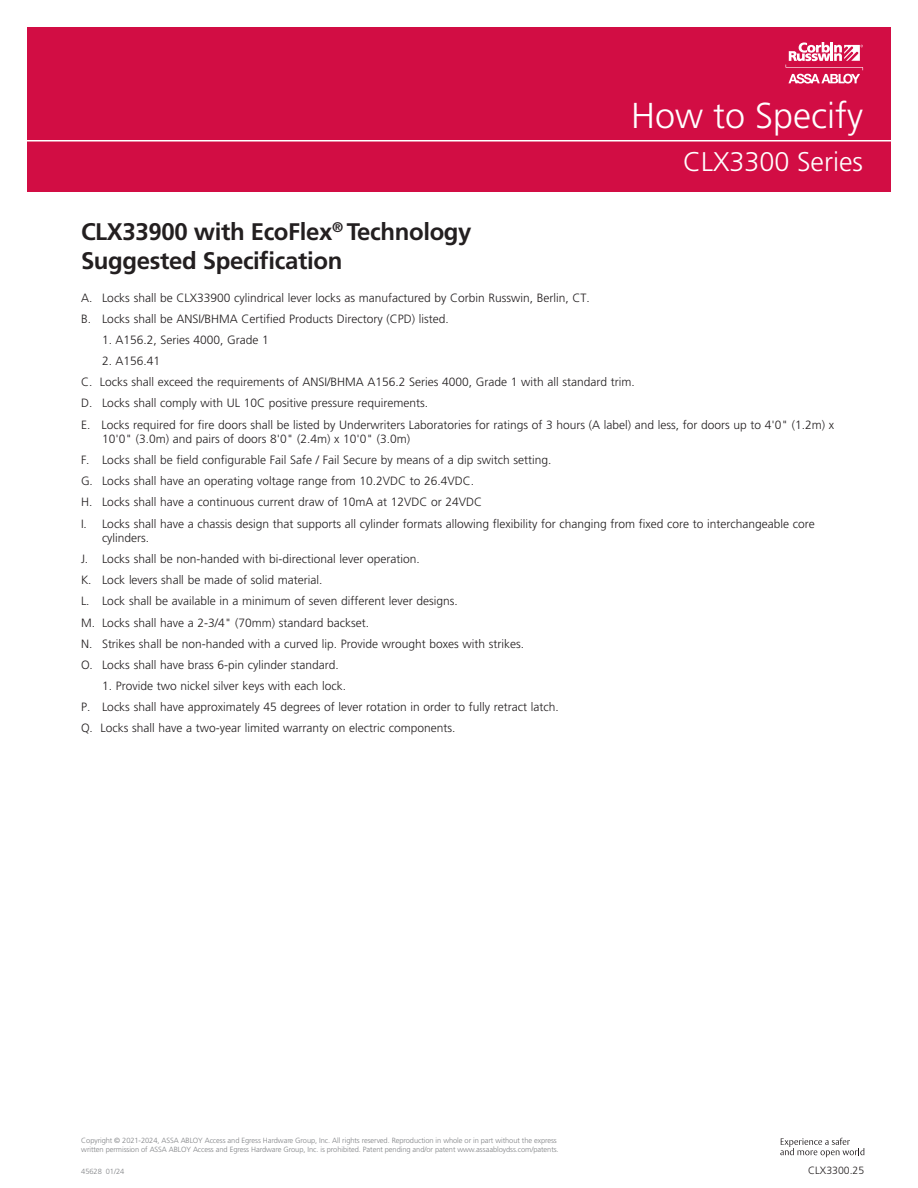
<style>
.page{position:relative;width:918px;height:1188px;background:#fff}
.page>*{position:absolute;margin:0;border:0;box-sizing:border-box;transform-origin:0 0}
.t1{font:300 36px "Frutiger LT Pro";color:#fff}
.t2{font:300 27px "Frutiger LT Pro";color:#fff}
.t3{font:700 24px "Frutiger LT Pro";letter-spacing:-.015em;color:#231f20}
.Bulleted_Text_8pt{font:300 12px/14.4px "Frutiger LT Pro";color:#231f20}
.t4{font:300 10.5px "Frutiger LT Pro";color:#231f20}
.t5{font:300 7.5px/9px "Frutiger LT Pro";letter-spacing:-.01em;color:#808285}
</style>
<div class="page">
<div style="left:27px;top:27px;width:864px;height:165px;background:#d20d44"></div>
<hr style="left:16px;top:140px;width:890px;height:2px;background:#fff">
<svg style="left:786px;top:42px;width:77px;height:42px"></svg>
<svg style="left:780px;top:1138px;width:84px;height:19px"></svg>
<p class="t1" style="left:631px;top:94px;width:234px">How to Specify</p>
<p class="t3" style="left:81px;top:217px;width:392px">CLX33900 with EcoFlex<sup>®</sup> Technology</p>
<p class="t3" style="left:81px;top:246px;width:263px">Suggested Specification</p>
<h2 class="t2" style="left:683px;top:146px;width:182px">CLX3300 Series</h2>
<p class="Bulleted_Text_8pt" style="left:81px;top:290px;width:510px">A. Locks shall be CLX33900 cylindrical lever locks as manufactured by Corbin Russwin, Berlin, CT.</p>
<p class="Bulleted_Text_8pt" style="left:81px;top:312px;width:369px">B. Locks shall be ANSI/BHMA Certified Products Directory (CPD) listed.</p>
<p class="Bulleted_Text_8pt" style="left:102px;top:333px;width:168px">1. A156.2, Series 4000, Grade 1</p>
<p class="Bulleted_Text_8pt" style="left:102px;top:354px;width:60px">2. A156.41</p>
<p class="Bulleted_Text_8pt" style="left:81px;top:375px;width:555px">C. Locks shall exceed the requirements of ANSI/BHMA A156.2 Series 4000, Grade 1 with all standard trim.</p>
<p class="Bulleted_Text_8pt" style="left:81px;top:396px;width:349px">D. Locks shall comply with UL 10C positive pressure requirements.</p>
<p class="Bulleted_Text_8pt" style="left:102px;top:417px;width:734px;text-indent:-21px">E. Locks required for fire doors shall be listed by Underwriters Laboratories for ratings of 3 hours (A label) and less, for doors up to 4'0" (1.2m) x<br>10'0" (3.0m) and pairs of doors 8'0" (2.4m) x 10'0" (3.0m)</p>
<p class="Bulleted_Text_8pt" style="left:81px;top:453px;width:472px">F. Locks shall be field configurable Fail Safe / Fail Secure by means of a dip switch setting.</p>
<p class="Bulleted_Text_8pt" style="left:81px;top:474px;width:395px">G. Locks shall have an operating voltage range from 10.2VDC to 26.4VDC.</p>
<p class="Bulleted_Text_8pt" style="left:81px;top:495px;width:403px">H. Locks shall have a continuous current draw of 10mA at 12VDC or 24VDC</p>
<p class="Bulleted_Text_8pt" style="left:102px;top:516px;width:714px;text-indent:-21px">I. Locks shall have a chassis design that supports all cylinder formats allowing flexibility for changing from fixed core to interchangeable core cylinders.</p>
<p class="Bulleted_Text_8pt" style="left:81px;top:552px;width:340px">J. Locks shall be non-handed with bi-directional lever operation.</p>
<p class="Bulleted_Text_8pt" style="left:81px;top:573px;width:243px">K. Lock levers shall be made of solid material.</p>
<p class="Bulleted_Text_8pt" style="left:81px;top:594px;width:378px">L. Lock shall be available in a minimum of seven different lever designs.</p>
<p class="Bulleted_Text_8pt" style="left:81px;top:615px;width:290px">M. Locks shall have a 2-3/4" (70mm) standard backset.</p>
<p class="Bulleted_Text_8pt" style="left:81px;top:636px;width:445px">N. Strikes shall be non-handed with a curved lip. Provide wrought boxes with strikes.</p>
<p class="Bulleted_Text_8pt" style="left:81px;top:658px;width:259px">O. Locks shall have brass 6-pin cylinder standard.</p>
<p class="Bulleted_Text_8pt" style="left:102px;top:679px;width:246px">1. Provide two nickel silver keys with each lock.</p>
<p class="Bulleted_Text_8pt" style="left:81px;top:700px;width:479px">P. Locks shall have approximately 45 degrees of lever rotation in order to fully retract latch.</p>
<p class="Bulleted_Text_8pt" style="left:81px;top:721px;width:376px">Q. Locks shall have a two-year limited warranty on electric components.</p>
<p class="t5" style="left:81px;top:1136px;width:479px">Copyright © 2021-2024, ASSA ABLOY Access and Egress Hardware Group, Inc. All rights reserved. Reproduction in whole or in part without the express written permission of ASSA ABLOY Access and Egress Hardware Group, Inc. is prohibited. Patent pending and/or patent www.assaabloydss.com/patents.</p>
<p class="t5" style="left:81px;top:1167px;width:44px">45628 01/24</p>
<p class="t4" style="left:808px;top:1164px;width:58px">CLX3300.25</p>
</div>
